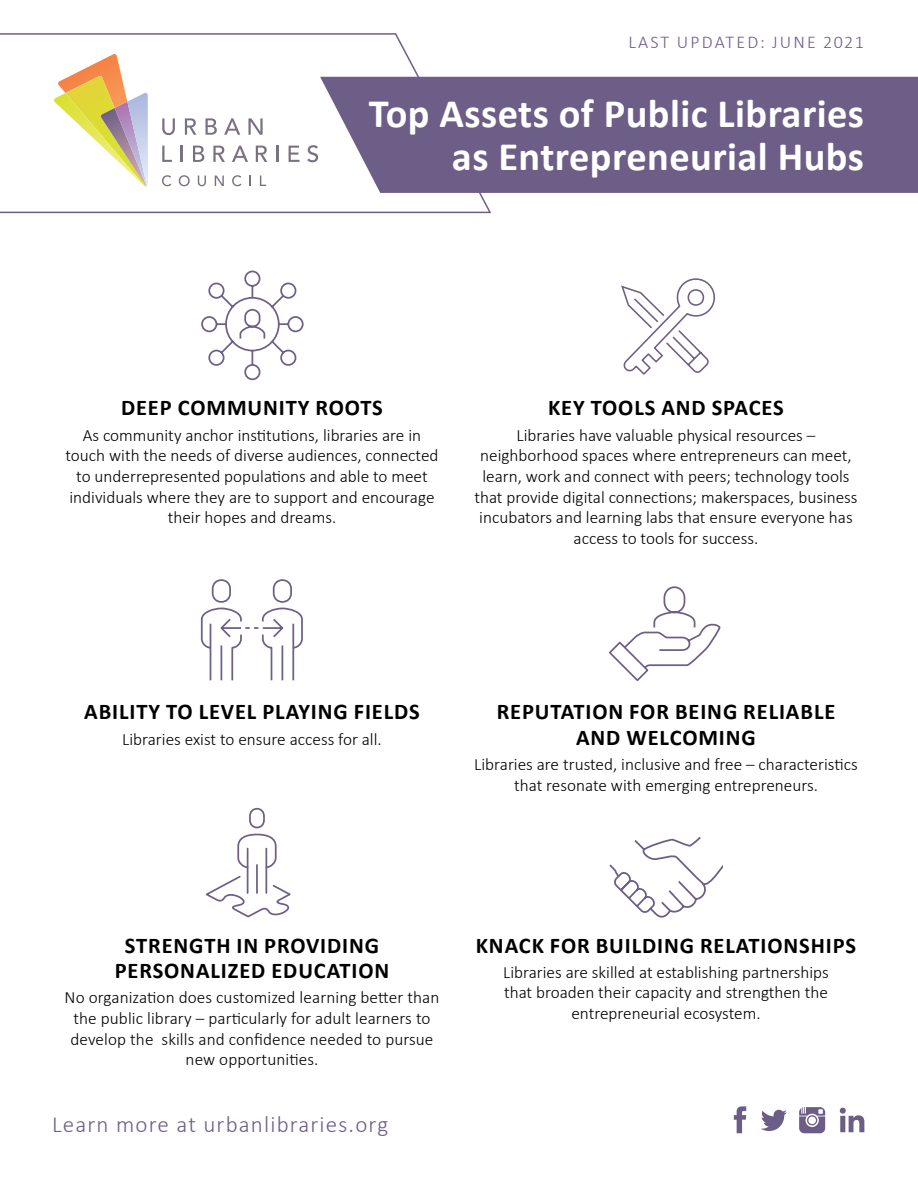
<style>
.page{position:relative;width:918px;height:1188px;background:#fff}
.page>*{position:absolute;margin:0;border:0;box-sizing:border-box;transform-origin:0 0}
.t1{font:700 40.5px/43.5px "Calibri";letter-spacing:.01em;color:#fff;text-align:right}
.t2{font:300 23.1px "Calibri";letter-spacing:.05em;color:#6d5e87}
.t3{font:700 22.5px/25.5px "Calibri";letter-spacing:.04em;color:#000;text-align:center}
.t4{font:300 18px "Calibri";letter-spacing:.12em;color:#6d5d87}
.t5{font:300 17.25px/20.7px "Calibri";color:#000;text-align:center}
</style>
<div class="page">
<svg style="left:609px;top:586px;width:112px;height:95px"></svg>
<svg style="left:621px;top:278px;width:94px;height:97px"></svg>
<svg style="left:201px;top:271px;width:103px;height:110px"></svg>
<svg style="left:205px;top:807px;width:86px;height:110px"></svg>
<hr style="left:265px;top:849px;width:2px;height:44px;background:#6e5f87">
<hr style="left:247px;top:849px;width:1px;height:44px;background:#6e5f87">
<hr style="left:256px;top:865px;width:2px;height:28px;background:#6e5f87">
<svg style="left:0;top:33px;width:492px;height:181px"></svg>
<div style="left:320px;top:77px;width:598px;height:116px;background:#6d5e87"></div>
<svg style="left:609px;top:837px;width:113px;height:81px"></svg>
<svg style="left:200px;top:579px;width:103px;height:102px"></svg>
<svg style="left:761px;top:1110px;width:26px;height:21px"></svg>
<svg style="left:799px;top:1107px;width:26px;height:26px"></svg>
<svg style="left:734px;top:1106px;width:12px;height:27px"></svg>
<svg style="left:840px;top:1108px;width:24px;height:24px"></svg>
<svg style="left:162px;top:118px;width:13px;height:17px"></svg>
<svg style="left:185px;top:118px;width:11px;height:17px"></svg>
<svg style="left:206px;top:118px;width:11px;height:17px"></svg>
<svg style="left:224px;top:118px;width:16px;height:17px"></svg>
<svg style="left:248px;top:118px;width:15px;height:17px"></svg>
<svg style="left:54px;top:54px;width:94px;height:132px"></svg>
<svg style="left:162px;top:175px;width:9px;height:11px"></svg>
<svg style="left:179px;top:175px;width:11px;height:11px"></svg>
<svg style="left:198px;top:176px;width:8px;height:10px"></svg>
<svg style="left:215px;top:176px;width:9px;height:10px"></svg>
<svg style="left:232px;top:175px;width:10px;height:11px"></svg>
<svg style="left:260px;top:176px;width:6px;height:10px"></svg>
<svg style="left:162px;top:146px;width:10px;height:16px"></svg>
<svg style="left:181px;top:146px;width:2px;height:16px"></svg>
<svg style="left:193px;top:146px;width:11px;height:16px"></svg>
<svg style="left:213px;top:146px;width:12px;height:16px"></svg>
<svg style="left:232px;top:146px;width:16px;height:16px"></svg>
<svg style="left:256px;top:146px;width:11px;height:16px"></svg>
<svg style="left:276px;top:146px;width:2px;height:16px"></svg>
<svg style="left:289px;top:146px;width:10px;height:16px"></svg>
<svg style="left:307px;top:145px;width:11px;height:17px"></svg>
<p class="t4" style="left:628px;top:31px;width:237px">LAST UPDATED: JUNE 2021</p>
<h1 class="t1" style="left:369px;top:89px;width:497px">Top Assets of Public Libraries as Entrepreneurial Hubs</h1>
<h3 class="t3" style="left:121px;top:394px;width:263px">DEEP COMMUNITY ROOTS</h3>
<p class="t5" style="left:65px;top:424px;width:375px">As community anchor institutions, libraries are in touch with the needs of diverse audiences, connected to underrepresented populations and able to meet individuals where they are to support and encourage their hopes and dreams.</p>
<h3 class="t3" style="left:548px;top:394px;width:237px">KEY TOOLS AND SPACES</h3>
<p class="t5" style="left:474px;top:424px;width:385px">Libraries have valuable physical resources – neighborhood spaces where entrepreneurs can meet, learn, work and connect with peers; technology tools that provide digital connections; makerspaces, business incubators and learning labs that ensure everyone has access to tools for success.</p>
<h3 class="t3" style="left:84px;top:698px;width:337px">ABILITY TO LEVEL PLAYING FIELDS</h3>
<p class="t5" style="left:122px;top:728px;width:261px">Libraries exist to ensure access for all.</p>
<h3 class="t3" style="left:497px;top:698px;width:340px">REPUTATION FOR BEING RELIABLE<br>AND WELCOMING</h3>
<p class="t5" style="left:474px;top:754px;width:385px">Libraries are trusted, inclusive and free – characteristics that resonate with emerging entrepreneurs.</p>
<h3 class="t3" style="left:115px;top:931px;width:276px">STRENGTH IN PROVIDING<br>PERSONALIZED EDUCATION</h3>
<p class="t5" style="left:65px;top:987px;width:376px">No organization does customized learning better than the public library – particularly for adult learners to develop the skills and confidence needed to pursue new opportunities.</p>
<h2 class="t2" style="left:52px;top:1110px;width:338px">Learn more at urbanlibraries.org</h2>
<h3 class="t3" style="left:476px;top:931px;width:382px">KNACK FOR BUILDING RELATIONSHIPS</h3>
<p class="t5" style="left:503px;top:962px;width:327px">Libraries are skilled at establishing partnerships that broaden their capacity and strengthen the entrepreneurial ecosystem.</p>
</div>
